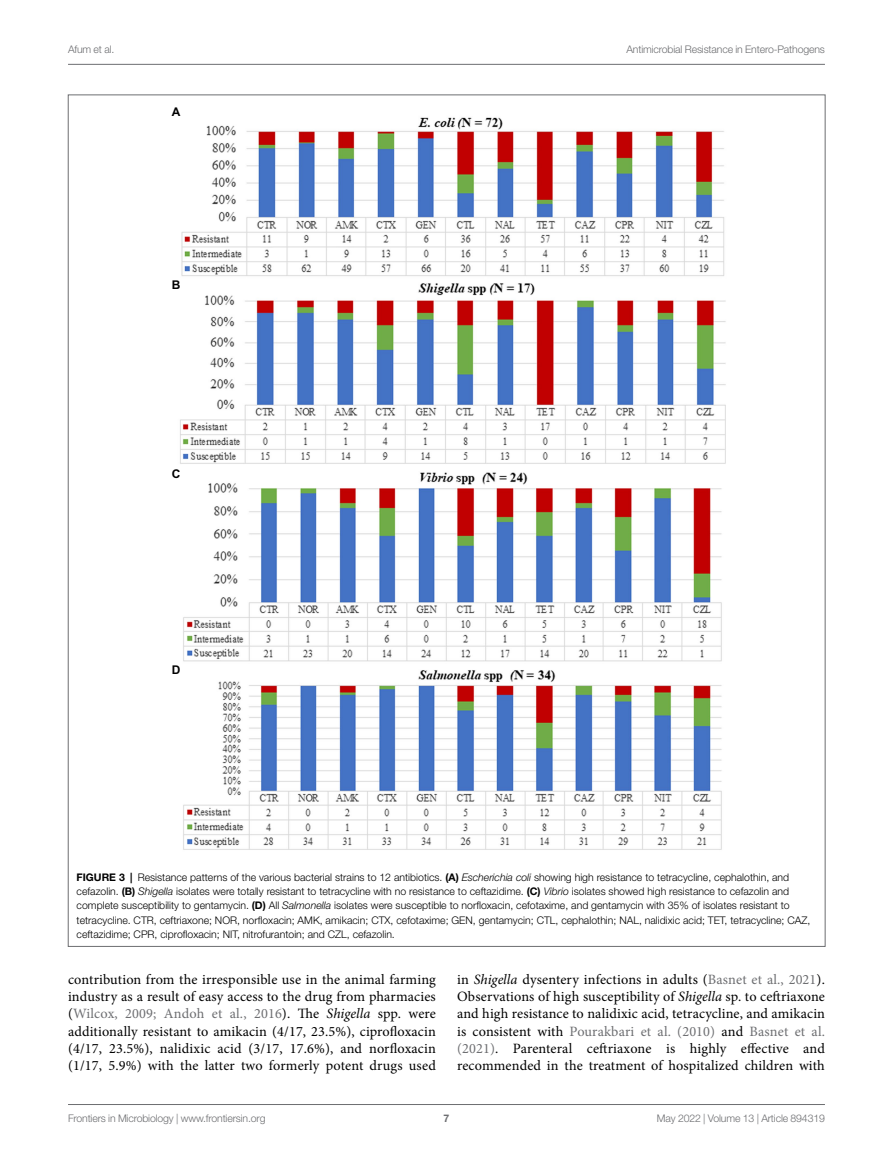
<style>
.page{position:relative;width:893px;height:1170px;background:#fff}
.page>*{position:absolute;margin:0;border:0;box-sizing:border-box;transform-origin:0 0}
.TEXT{font:14.25px/17.2px "Minion Pro";letter-spacing:.01em;color:#000;text-align:justify}
.t1{font:700 12px "Arial";color:#000}
.FIG_LEG{font:300 10.5px/14.2px "Helvetica Neue LT Std";color:#000}
.t2{font:300 10.5px "Helvetica Neue LT Std";letter-spacing:-.015em;color:#6d6e71}
.t3{font:700 10.5px "Helvetica Neue LT Std";color:#6d6e71}
.s1{font-weight:700}
.s2{font-style:italic}
.s3{color:#6d6e71}
</style>
<div class="page">
<hr style="left:68px;top:64px;width:757px;height:1px;background:#6d6e71">
<hr style="left:68px;top:1104px;width:757px;height:1px;background:#6d6e71">
<img style="left:180px;top:117px;width:546px;height:733px">
<p class="t2" style="left:68px;top:42px;width:48px">Afum et al.</p>
<p class="t2" style="left:626px;top:42px;width:200px">Antimicrobial Resistance in Entero-Pathogens</p>
<p class="t1" style="left:172px;top:104px;width:10px">A</p>
<p class="t1" style="left:172px;top:276px;width:10px">B</p>
<p class="t1" style="left:172px;top:465px;width:10px">C</p>
<p class="t1" style="left:172px;top:661px;width:10px">D</p>
<p class="FIG_LEG" style="left:77px;top:869px;width:735px"><span class="s1">FIGURE 3 |</span> Resistance patterns of the various bacterial strains to 12 antibiotics. <span class="s1">(A)</span> <span class="s2">Escherichia coli</span> showing high resistance to tetracycline, cephalothin, and cefazolin. <span class="s1">(B)</span> <span class="s2">Shigella</span> isolates were totally resistant to tetracycline with no resistance to ceftazidime. <span class="s1">(C)</span> <span class="s2">Vibrio</span> isolates showed high resistance to cefazolin and complete susceptibility to gentamycin. <span class="s1">(D)</span> All <span class="s2">Salmonella</span> isolates were susceptible to norfloxacin, cefotaxime, and gentamycin with 35% of isolates resistant to tetracycline. CTR, ceftriaxone; NOR, norfloxacin; AMK, amikacin; CTX, cefotaxime; GEN, gentamycin; CTL, cephalothin; NAL, nalidixic acid; TET, tetracycline; CAZ, ceftazidime; CPR, ciprofloxacin; NIT, nitrofurantoin; and CZL, cefazolin.</p>
<p class="TEXT" style="left:68px;top:970px;width:369px">contribution from the irresponsible use in the animal farming industry as a result of easy access to the drug from pharmacies (<span class="s3">Wilcox, 2009; Andoh et al., 2016</span>). The <span class="s2">Shigella</span> spp. were additionally resistant to amikacin (4/17, 23.5%), ciprofloxacin (4/17, 23.5%), nalidixic acid (3/17, 17.6%), and norfloxacin (1/17, 5.9%) with the latter two formerly potent drugs used</p>
<p class="TEXT" style="left:457px;top:970px;width:369px">in <span class="s2">Shigella</span> dysentery infections in adults (<span class="s3">Basnet et al., 2021</span>).<br>Observations of high susceptibility of <span class="s2">Shigella</span> sp. to ceftriaxone and high resistance to nalidixic acid, tetracycline, and amikacin is consistent with <span class="s3">Pourakbari et al. (2010)</span> and <span class="s3">Basnet et al. (2021)</span>. Parenteral ceftriaxone is highly effective and recommended in the treatment of hospitalized children with</p>
<p class="t2" style="left:68px;top:1111px;width:199px">Frontiers in Microbiology | www.frontiersin.org</p>
<p class="t3" style="left:444px;top:1111px;width:7px">7</p>
<p class="t2" style="left:657px;top:1111px;width:169px">May 2022 | Volume 13 | Article 894319</p>
</div>
